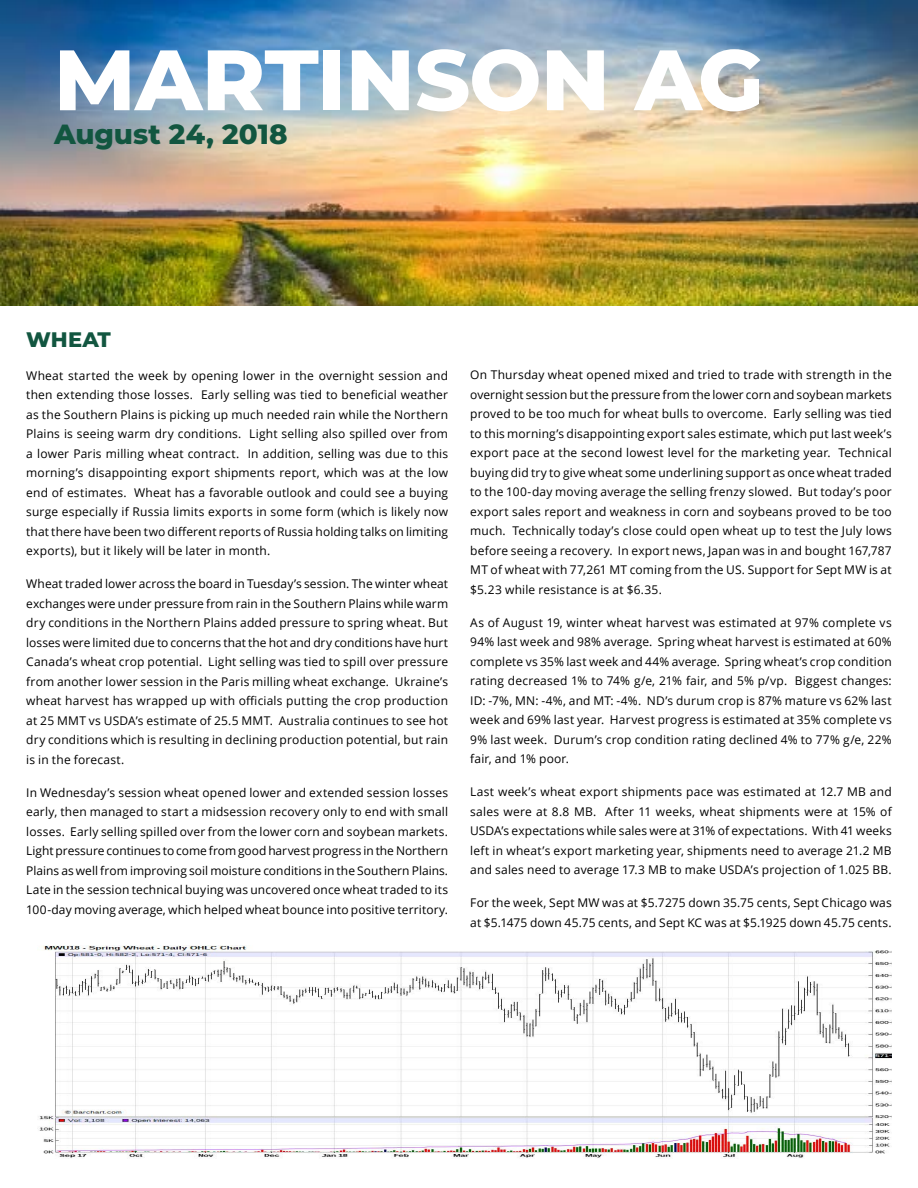
<style>
.page{position:relative;width:918px;height:1188px;background:#fff}
.page>*{position:absolute;margin:0;border:0;box-sizing:border-box;transform-origin:0 0}
.t1{font:800 85.5px "Montserrat";letter-spacing:-.005em;color:#fff}
.t2{font:800 27.75px "Montserrat";letter-spacing:.005em;color:#125640}
.t3{font:800 21px "Montserrat";color:#125640}
.t4{font:12px/19.5px "Open Sans";letter-spacing:.015em;color:#000;text-align:justify}
</style>
<div class="page">
<img style="left:0;top:0;width:918px;height:306px">
<img style="left:38px;top:945px;width:854px;height:213px">
<h1 class="t1" style="left:54px;top:17px;width:711px">MARTINSON AG</h1>
<h2 class="t2" style="left:54px;top:113px;width:235px">August 24, 2018</h2>
<h3 class="t3" style="left:26px;top:324px;width:86px">WHEAT</h3>
<p class="t4" style="left:26px;top:365px;width:423px">Wheat started the week by opening lower in the overnight session and then extending those losses. Early selling was tied to beneficial weather as the Southern Plains is picking up much needed rain while the Northern Plains is seeing warm dry conditions. Light selling also spilled over from a lower Paris milling wheat contract. In addition, selling was due to this morning’s disappointing export shipments report, which was at the low end of estimates. Wheat has a favorable outlook and could see a buying surge especially if Russia limits exports in some form (which is likely now that there have been two different reports of Russia holding talks on limiting exports), but it likely will be later in month.</p>
<p class="t4" style="left:26px;top:574px;width:423px">Wheat traded lower across the board in Tuesday’s session. The winter wheat exchanges were under pressure from rain in the Southern Plains while warm dry conditions in the Northern Plains added pressure to spring wheat. But losses were limited due to concerns that the hot and dry conditions have hurt Canada’s wheat crop potential. Light selling was tied to spill over pressure from another lower session in the Paris milling wheat exchange. Ukraine’s wheat harvest has wrapped up with officials putting the crop production at 25 MMT vs USDA’s estimate of 25.5 MMT. Australia continues to see hot dry conditions which is resulting in declining production potential, but rain is in the forecast.</p>
<p class="t4" style="left:26px;top:782px;width:423px">In Wednesday’s session wheat opened lower and extended session losses early, then managed to start a midsession recovery only to end with small losses. Early selling spilled over from the lower corn and soybean markets.<br>Light pressure continues to come from good harvest progress in the Northern Plains as well from improving soil moisture conditions in the Southern Plains.<br>Late in the session technical buying was uncovered once wheat traded to its 100-day moving average, which helped wheat bounce into positive territory.</p>
<p class="t4" style="left:470px;top:365px;width:423px">On Thursday wheat opened mixed and tried to trade with strength in the overnight session but the pressure from the lower corn and soybean markets proved to be too much for wheat bulls to overcome. Early selling was tied to this morning’s disappointing export sales estimate, which put last week’s export pace at the second lowest level for the marketing year. Technical buying did try to give wheat some underlining support as once wheat traded to the 100-day moving average the selling frenzy slowed. But today’s poor export sales report and weakness in corn and soybeans proved to be too much. Technically today’s close could open wheat up to test the July lows before seeing a recovery. In export news, Japan was in and bought 167,787<br>MT of wheat with 77,261 MT coming from the US. Support for Sept MW is at $5.23 while resistance is at $6.35.</p>
<p class="t4" style="left:470px;top:612px;width:423px">As of August 19, winter wheat harvest was estimated at 97% complete vs 94% last week and 98% average. Spring wheat harvest is estimated at 60% complete vs 35% last week and 44% average. Spring wheat’s crop condition rating decreased 1% to 74% g/e, 21% fair, and 5% p/vp. Biggest changes:<br>ID: -7%, MN: -4%, and MT: -4%. ND’s durum crop is 87% mature vs 62% last week and 69% last year. Harvest progress is estimated at 35% complete vs 9% last week. Durum’s crop condition rating declined 4% to 77% g/e, 22% fair, and 1% poor.</p>
<p class="t4" style="left:470px;top:782px;width:423px">Last week’s wheat export shipments pace was estimated at 12.7 MB and sales were at 8.8 MB. After 11 weeks, wheat shipments were at 15% of USDA’s expectations while sales were at 31% of expectations. With 41 weeks left in wheat’s export marketing year, shipments need to average 21.2 MB and sales need to average 17.3 MB to make USDA’s projection of 1.025 BB.</p>
<p class="t4" style="left:470px;top:893px;width:423px">For the week, Sept MW was at $5.7275 down 35.75 cents, Sept Chicago was at $5.1475 down 45.75 cents, and Sept KC was at $5.1925 down 45.75 cents.</p>
</div>
